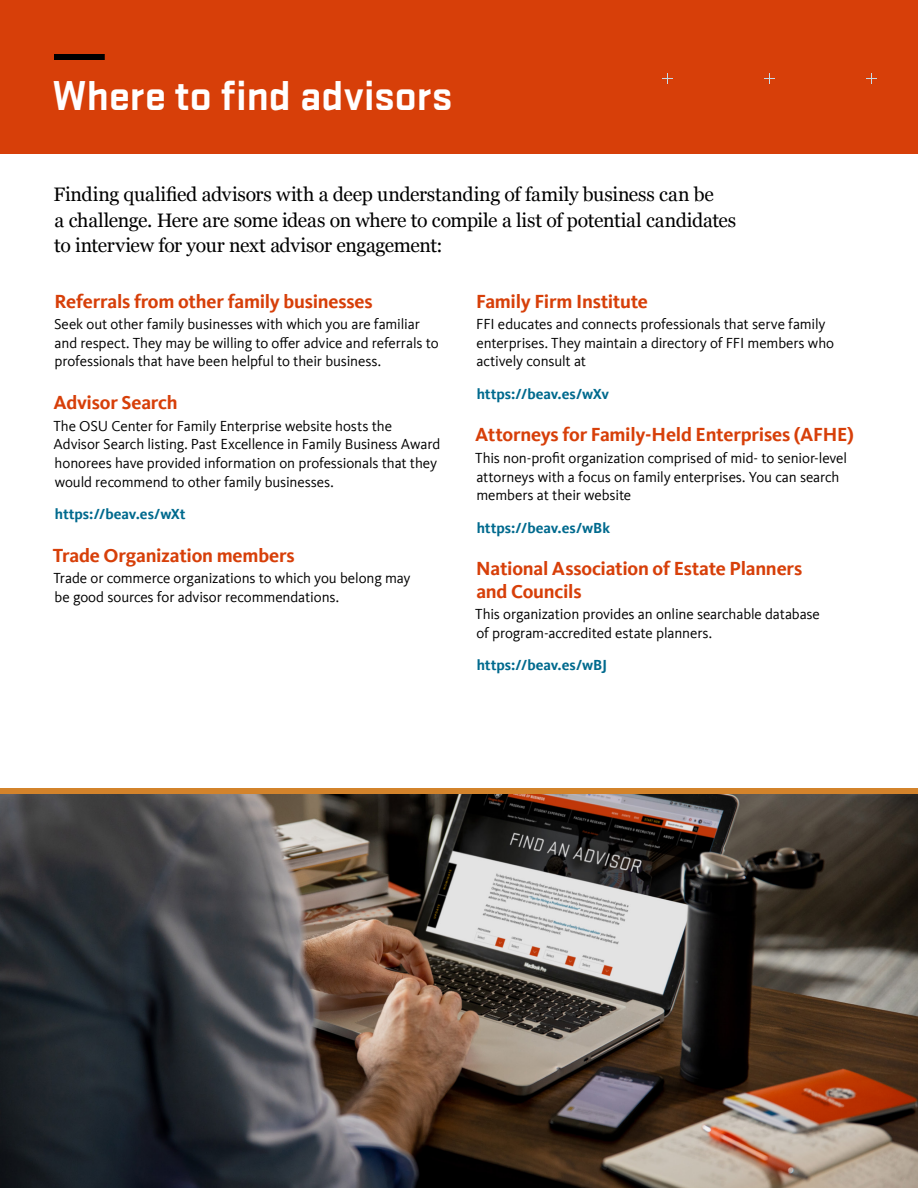
<style>
.page{position:relative;width:918px;height:1188px;background:#fff}
.page>*{position:absolute;margin:0;border:0;box-sizing:border-box;transform-origin:0 0}
.t1{font:700 43.5px "Stratum 2";letter-spacing:-.01em;color:#fff}
.t2{font:19.5px/25.5px "Georgia";letter-spacing:-.015em;color:#000}
.t3{font:700 19.5px/22.5px "Kievit Offc";letter-spacing:-.015em;color:#d73f09}
.t4{font:15px/18.8px "Kievit Offc";letter-spacing:-.01em;color:#000}
.t5{font:700 15px "Kievit Offc";letter-spacing:-.005em;color:#006a8e}
</style>
<div class="page">
<div style="left:0;top:0;width:918px;height:153px;background:#d73f09"></div>
<img style="left:0;top:794px;width:918px;height:394px">
<div style="left:0;top:788px;width:918px;height:6px;background:#d3832b"></div>
<div style="left:54px;top:54px;width:51px;height:6px;background:#000"></div>
<svg style="left:866px;top:73px;width:11px;height:11px"></svg>
<svg style="left:764px;top:73px;width:11px;height:11px"></svg>
<svg style="left:662px;top:73px;width:11px;height:11px"></svg>
<h1 class="t1" style="left:52px;top:66px;width:401px">Where to find advisors</h1>
<h2 class="t2" style="left:53px;top:181px;width:684px">Finding qualified advisors with a deep understanding of family business can be<br>a challenge. Here are some ideas on where to compile a list of potential candidates to interview for your next advisor engagement:</h2>
<h2 class="t3" style="left:54px;top:290px;width:320px">Referrals from other family businesses</h2>
<p class="t4" style="left:54px;top:315px;width:386px">Seek out other family businesses with which you are familiar and respect. They may be willing to offer advice and referrals to professionals that have been helpful to their business.</p>
<h2 class="t3" style="left:53px;top:392px;width:126px">Advisor Search</h2>
<p class="t4" style="left:53px;top:417px;width:388px">The OSU Center for Family Enterprise website hosts the Advisor Search listing. Past Excellence in Family Business Award honorees have provided information on professionals that they would recommend to other family businesses.</p>
<p class="t5" style="left:55px;top:505px;width:132px">https://beav.es/wXt</p>
<h2 class="t3" style="left:53px;top:544px;width:243px">Trade Organization members</h2>
<p class="t4" style="left:53px;top:569px;width:359px">Trade or commerce organizations to which you belong may be good sources for advisor recommendations.</p>
<h2 class="t3" style="left:476px;top:290px;width:173px">Family Firm Institute</h2>
<p class="t4" style="left:476px;top:315px;width:359px">FFI educates and connects professionals that serve family enterprises. They maintain a directory of FFI members who actively consult at</p>
<p class="t5" style="left:477px;top:385px;width:134px">https://beav.es/wXv</p>
<h2 class="t3" style="left:475px;top:424px;width:380px">Attorneys for Family-Held Enterprises (AFHE)</h2>
<p class="t4" style="left:475px;top:449px;width:373px">This non-profit organization comprised of mid- to senior-level attorneys with a focus on family enterprises. You can search members at their website</p>
<p class="t5" style="left:477px;top:519px;width:135px">https://beav.es/wBk</p>
<h2 class="t3" style="left:476px;top:558px;width:327px">National Association of Estate Planners and Councils</h2>
<p class="t4" style="left:475px;top:605px;width:346px">This organization provides an online searchable database of program-accredited estate planners.</p>
<p class="t5" style="left:477px;top:657px;width:132px">https://beav.es/wBJ</p>
</div>
